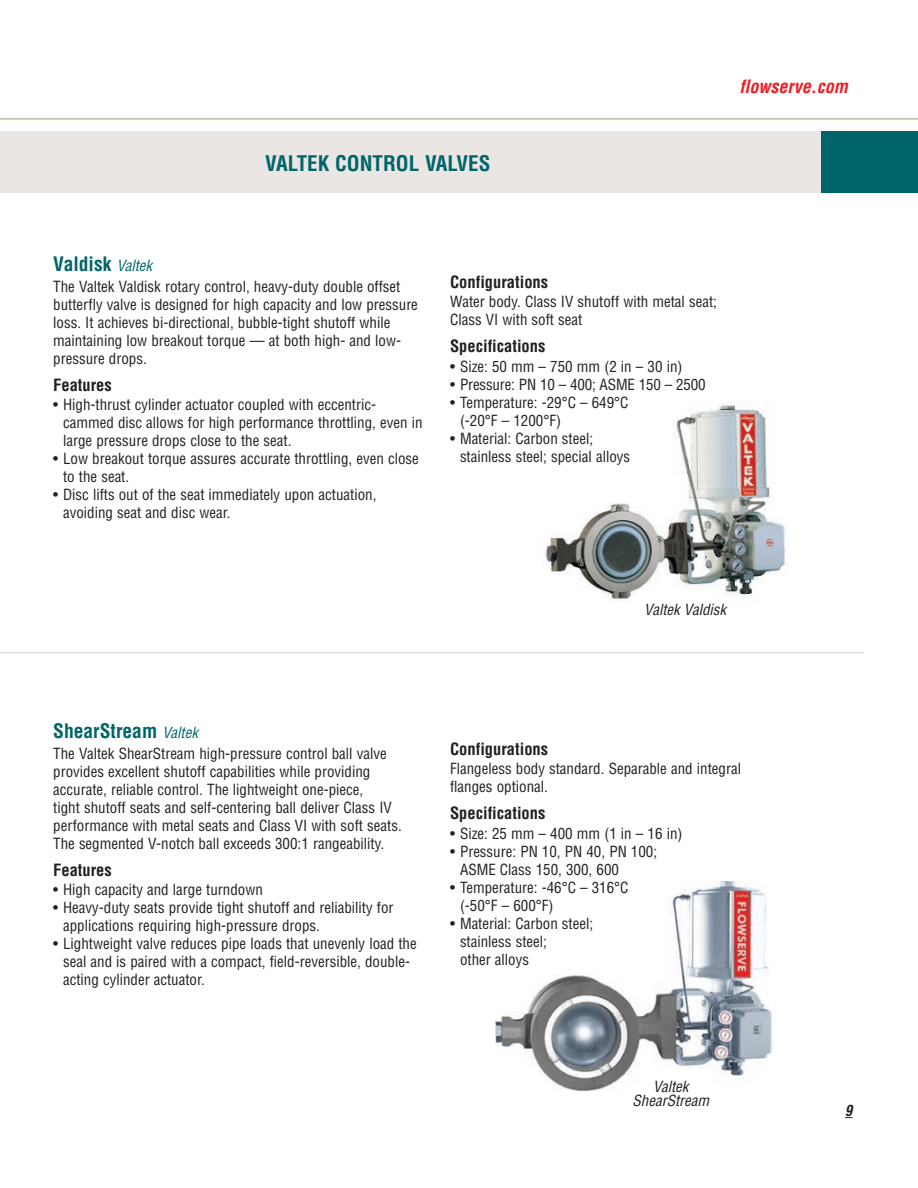
<style>
.page{position:relative;width:918px;height:1188px;background:#fff}
.page>*{position:absolute;margin:0;border:0;box-sizing:border-box;transform-origin:0 0}
.FCD-TOC_header{font:700 condensed 21px "Helvetica LT Std";color:#00656a}
.FCD-Pump_Titles{font:700 condensed 19.5px "Helvetica LT Std";color:#00656a}
.t1{font:italic 700 condensed 18px "Helvetica LT Std";color:#ee1d23}
.FCD-Prod_Features{font:700 condensed 16.5px "Helvetica LT Std";color:#231f20}
.FCD-Prod_Desc{font:condensed 15px/18px "Helvetica LT Std";color:#231f20}
.t2{font:italic condensed 15px/14.1px "Helvetica LT Std";color:#231f20;text-align:center}
.t3{font:italic 700 condensed 15px "Helvetica LT Std";color:#231f20}
.s1{font-weight:400;font-style:italic;font-size:15px}
</style>
<div class="page">
<div style="left:0;top:131px;width:822px;height:62px;background:#eae6e3"></div>
<hr style="left:0;top:119px;width:918px;height:1px;background:#a1968b">
<div style="left:822px;top:131px;width:96px;height:62px;background:#00656a"></div>
<hr style="left:0;top:652px;width:864px;height:1px;background:#e3dfdb">
<img style="left:545px;top:402px;width:242px;height:200px">
<img style="left:495px;top:881px;width:278px;height:209px">
<p class="FCD-TOC_header" style="left:265px;top:150px;width:227px">VALTEK CONTROL VALVES</p>
<p class="t1" style="left:740px;top:75px;width:110px">flowserve.com</p>
<p class="FCD-Pump_Titles" style="left:53px;top:251px;width:101px">Valdisk <span class="s1">Valtek</span></p>
<p class="FCD-Prod_Desc" style="left:53px;top:277px;width:366px">The Valtek Valdisk rotary control, heavy-duty double offset butterfly valve is designed for high capacity and low pressure loss. It achieves bi-directional, bubble-tight shutoff while maintaining low breakout torque — at both high- and low&shy;pressure drops.</p>
<p class="FCD-Prod_Features" style="left:53px;top:374px;width:60px">Features</p>
<p class="FCD-Prod_Desc" style="left:63px;top:396px;width:361px;text-indent:-10px">• High-thrust cylinder actuator coupled with eccentric&shy;cammed disc allows for high performance throttling, even in large pressure drops close to the seat.</p>
<p class="FCD-Prod_Desc" style="left:63px;top:450px;width:357px;text-indent:-10px">• Low breakout torque assures accurate throttling, even close to the seat.</p>
<p class="FCD-Prod_Desc" style="left:63px;top:486px;width:315px;text-indent:-10px">• Disc lifts out of the seat immediately upon actuation, avoiding seat and disc wear.</p>
<p class="FCD-Prod_Features" style="left:450px;top:272px;width:100px">Configurations</p>
<p class="FCD-Prod_Desc" style="left:450px;top:293px;width:268px">Water body. Class IV shutoff with metal seat;<br>Class VI with soft seat</p>
<p class="FCD-Prod_Features" style="left:450px;top:336px;width:97px">Specifications</p>
<p class="FCD-Prod_Desc" style="left:450px;top:357px;width:234px">• Size: 50 mm – 750 mm (2 in – 30 in)</p>
<p class="FCD-Prod_Desc" style="left:450px;top:375px;width:257px">• Pressure: PN 10 – 400; ASME 150 – 2500</p>
<p class="FCD-Prod_Desc" style="left:460px;top:393px;width:170px;text-indent:-10px">• Temperature: -29°C – 649°C (-20°F – 1200°F)</p>
<p class="FCD-Prod_Desc" style="left:460px;top:429px;width:172px;text-indent:-10px">• Material: Carbon steel; stainless steel; special alloys</p>
<p class="t2" style="left:644px;top:603px;width:83px">Valtek Valdisk</p>
<p class="FCD-Pump_Titles" style="left:53px;top:718px;width:146px">ShearStream <span class="s1">Valtek</span></p>
<p class="FCD-Prod_Desc" style="left:53px;top:744px;width:350px">The Valtek ShearStream high-pressure control ball valve provides excellent shutoff capabilities while providing accurate, reliable control. The lightweight one-piece,<br>tight shutoff seats and self-centering ball deliver Class IV performance with metal seats and Class VI with soft seats.<br>The segmented V-notch ball exceeds 300:1 rangeability.</p>
<p class="FCD-Prod_Features" style="left:53px;top:859px;width:60px">Features</p>
<p class="FCD-Prod_Desc" style="left:53px;top:880px;width:211px">• High capacity and large turndown</p>
<p class="FCD-Prod_Desc" style="left:63px;top:898px;width:332px;text-indent:-10px">• Heavy-duty seats provide tight shutoff and reliability for applications requiring high-pressure drops.</p>
<p class="FCD-Prod_Desc" style="left:63px;top:934px;width:355px;text-indent:-10px">• Lightweight valve reduces pipe loads that unevenly load the seal and is paired with a compact, field-reversible, double&shy;acting cylinder actuator.</p>
<p class="FCD-Prod_Features" style="left:450px;top:739px;width:100px">Configurations</p>
<p class="FCD-Prod_Desc" style="left:450px;top:760px;width:292px">Flangeless body standard. Separable and integral flanges optional.</p>
<p class="FCD-Prod_Features" style="left:450px;top:803px;width:97px">Specifications</p>
<p class="FCD-Prod_Desc" style="left:450px;top:824px;width:234px">• Size: 25 mm – 400 mm (1 in – 16 in)</p>
<p class="FCD-Prod_Desc" style="left:460px;top:842px;width:199px;text-indent:-10px">• Pressure: PN 10, PN 40, PN 100;<br>ASME Class 150, 300, 600</p>
<p class="FCD-Prod_Desc" style="left:460px;top:878px;width:170px;text-indent:-10px">• Temperature: -46°C – 316°C (-50°F – 600°F)</p>
<p class="FCD-Prod_Desc" style="left:460px;top:914px;width:135px;text-indent:-10px">• Material: Carbon steel; stainless steel;<br>other alloys</p>
<p class="t2" style="left:633px;top:1080px;width:78px">Valtek<br>ShearStream</p>
<p class="t3" style="left:845px;top:1101px;width:9px">9</p>
</div>
